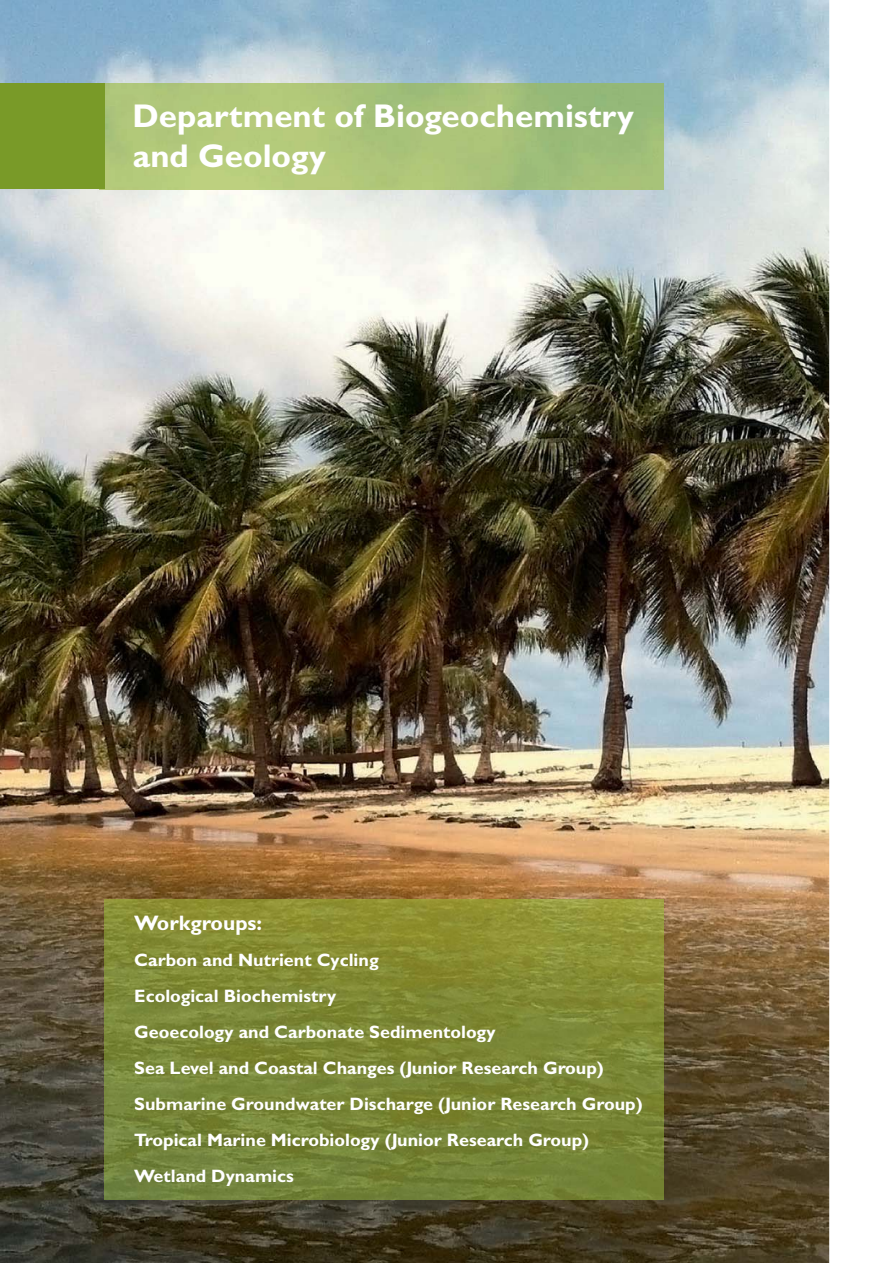
<style>
.page{position:relative;width:893px;height:1263px;background:#fff}
.page>*{position:absolute;margin:0;border:0;box-sizing:border-box;transform-origin:0 0}
.t1{font:700 33px/39.6px "Gill Sans";color:#fff}
.t2{font:700 21px "Gill Sans";color:#fff}
.t3{font:700 18px/36px "Gill Sans";color:#fff}
</style>
<div class="page">
<img style="left:0;top:0;width:829px;height:1263px">
<img style="left:99px;top:83px;width:564px;height:107px">
<div style="left:0;top:83px;width:104px;height:106px;background:#799a28"></div>
<img style="left:104px;top:899px;width:559px;height:300px">
<h1 class="t1" style="left:132px;top:100px;width:503px">Department of Biogeochemistry and Geology</h1>
<p class="t2" style="left:134px;top:915px;width:129px">Workgroups:</p>
<p class="t3" style="left:134px;top:944px;width:510px">Carbon and Nutrient Cycling<br>Ecological Biochemistry<br>Geoecology and Carbonate Sedimentology<br>Sea Level and Coastal Changes (Junior Research Group)<br>Submarine Groundwater Discharge (Junior Research Group)<br>Tropical Marine Microbiology (Junior Research Group)<br>Wetland Dynamics</p>
</div>
